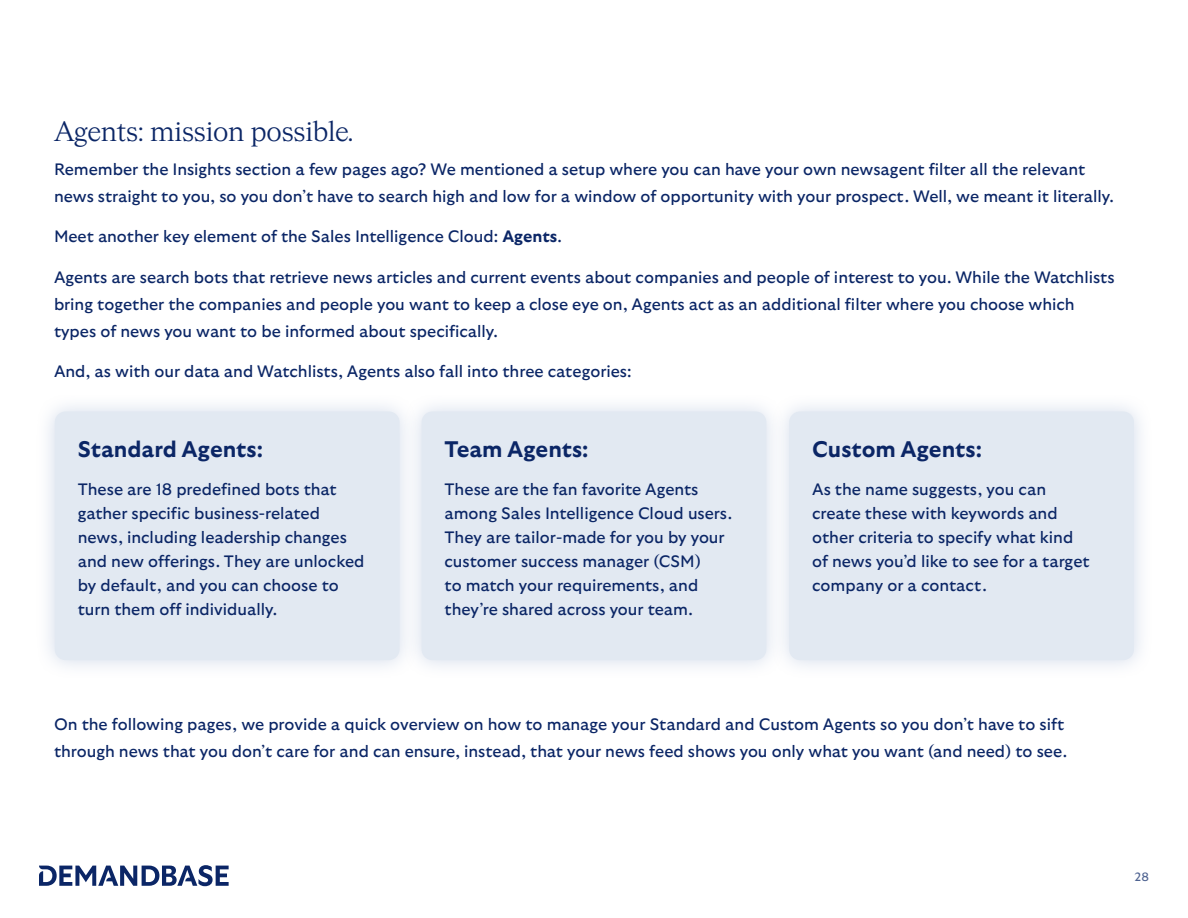
<style>
.page{position:relative;width:1188px;height:918px;background:#fff}
.page>*{position:absolute;margin:0;border:0;box-sizing:border-box;transform-origin:0 0}
.Subheading{font:27px "HW Cigars";letter-spacing:-.01em;color:#0b2666}
.Body_Copy_Style{font:700 22.5px "GT Ultra";color:#0b2666}
.Body_Copy_Style-2{font:16.5px/24px "GT Ultra";color:#0b2666}
.t1{font:12px "GT Ultra";color:#4f6391}
.s1{font-weight:700}
</style>
<div class="page">
<svg style="left:39px;top:865px;width:190px;height:21px"></svg>
<div style="left:36px;top:393px;width:383px;height:286px;background:#abbbd8;opacity:.5"></div>
<div style="left:55px;top:411px;width:345px;height:249px;background:#e2e9f2;border-radius:11px"></div>
<div style="left:403px;top:393px;width:382px;height:286px;background:#f5f7fa"></div>
<div style="left:422px;top:411px;width:344px;height:249px;background:#e2e9f2;border-radius:11px"></div>
<div style="left:771px;top:393px;width:382px;height:286px;background:#f7f8fb"></div>
<div style="left:789px;top:411px;width:345px;height:249px;background:#e2e9f2;border-radius:11px"></div>
<p class="Subheading" style="left:54px;top:113px;width:301px">Agents: mission possible.</p>
<p class="Body_Copy_Style-2" style="left:54px;top:156px;width:1061px;line-height:27px">Remember the Insights section a few pages ago? We mentioned a setup where you can have your own newsagent filter all the relevant news straight to you, so you don’t have to search high and low for a window of opportunity with your prospect. Well, we meant it literally.</p>
<p class="Body_Copy_Style-2" style="left:54px;top:225px;width:509px">Meet another key element of the Sales Intelligence Cloud: <span class="s1">Agents</span>.</p>
<p class="Body_Copy_Style-2" style="left:54px;top:264px;width:1062px;line-height:27px">Agents are search bots that retrieve news articles and current events about companies and people of interest to you. While the Watchlists bring together the companies and people you want to keep a close eye on, Agents act as an additional filter where you choose which types of news you want to be informed about specifically.</p>
<p class="Body_Copy_Style-2" style="left:54px;top:360px;width:579px">And, as with our data and Watchlists, Agents also fall into three categories:</p>
<p class="Body_Copy_Style" style="left:78px;top:437px;width:187px">Standard Agents:</p>
<p class="Body_Copy_Style-2" style="left:78px;top:477px;width:288px">These are 18 predefined bots that gather specific business-related news, including leadership changes and new offerings. They are unlocked by default, and you can choose to turn them off individually.</p>
<p class="Body_Copy_Style" style="left:445px;top:437px;width:146px">Team Agents:</p>
<p class="Body_Copy_Style-2" style="left:445px;top:477px;width:289px">These are the fan favorite Agents among Sales Intelligence Cloud users.<br>They are tailor-made for you by your customer success manager (CSM)<br>to match your requirements, and they’re shared across your team.</p>
<p class="Body_Copy_Style" style="left:812px;top:437px;width:171px">Custom Agents:</p>
<p class="Body_Copy_Style-2" style="left:812px;top:477px;width:279px">As the name suggests, you can create these with keywords and other criteria to specify what kind of news you’d like to see for a target company or a contact.</p>
<p class="Body_Copy_Style-2" style="left:54px;top:711px;width:1015px;line-height:27px">On the following pages, we provide a quick overview on how to manage your Standard and Custom Agents so you don’t have to sift through news that you don’t care for and can ensure, instead, that your news feed shows you only what you want (and need) to see.</p>
<p class="t1" style="left:1135px;top:870px;width:16px">28</p>
</div>
